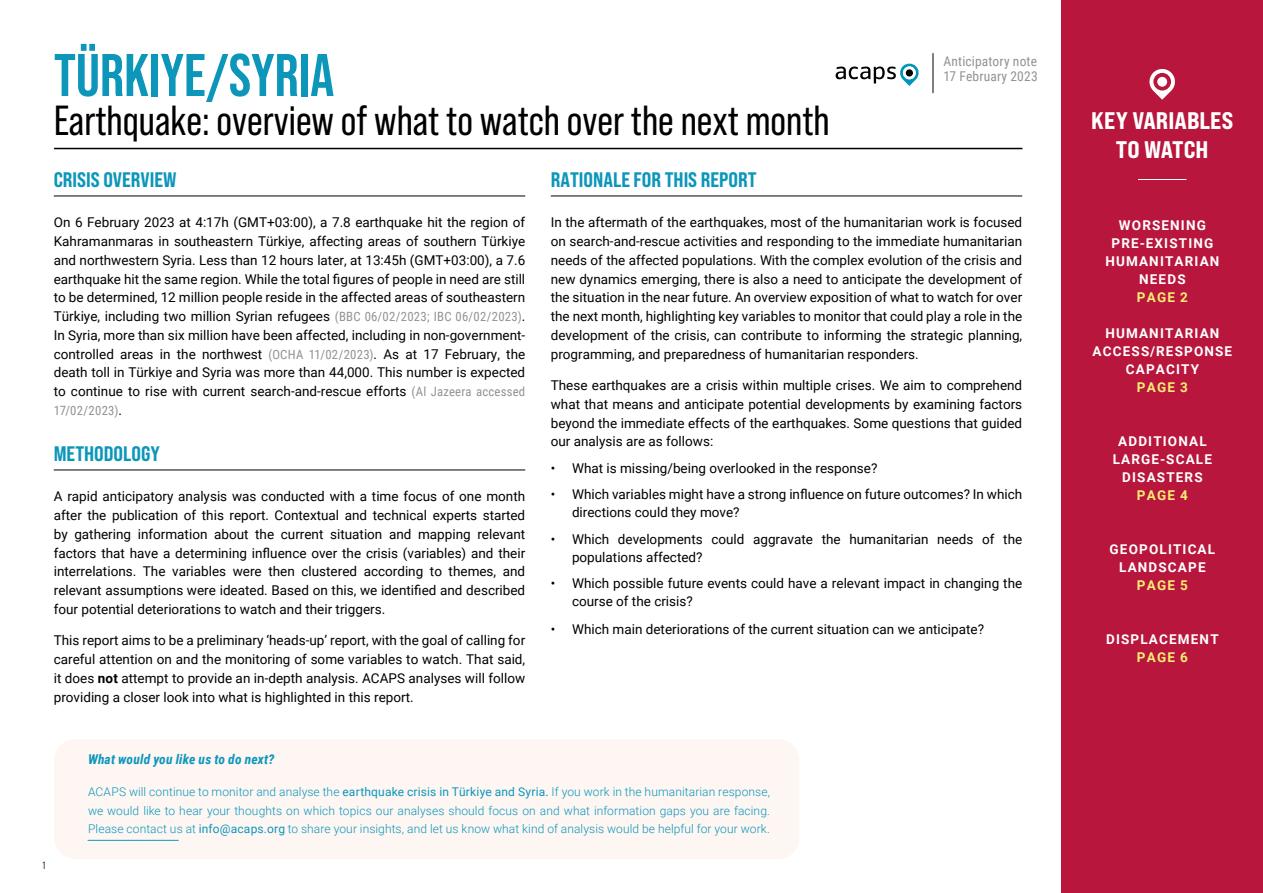
<style>
.page{position:relative;width:1263px;height:893px;background:#fff}
.page>*{position:absolute;margin:0;border:0;box-sizing:border-box;transform-origin:0 0}
.t1{font:700 60px "Bebas Neue Pro";color:#0c96ba}
.t2{font:42px "Bebas Neue Pro";color:#000}
.t3{font:800 expanded 24px/28.8px "Bebas Neue Pro";letter-spacing:.005em;color:#fff;text-align:center}
.t4{font:21px "Bebas Neue Pro Semi Exp X Bold";color:#0c96ba}
.t5{font:13.5px/18.8px "Roboto";color:#000;text-align:justify}
.t6{font:700 13.5px/18px "Roboto";letter-spacing:.085em;color:#fff;text-align:center}
.t7{font:13.5px/15px "Roboto Condensed";letter-spacing:.015em;color:#929292}
.t8{font:italic 700 13.5px "Roboto Condensed";letter-spacing:.01em;color:#0c96ba}
.t9{font:700 13.5px "Roboto";letter-spacing:.085em;color:#f7ed75}
.t10{font:12.75px "Roboto Condensed";letter-spacing:.025em;color:#929292}
.t11{font:300 12px/18.8px "Roboto";letter-spacing:.01em;color:#0c96ba;text-align:justify}
.t12{font:10.5px "Bebas Neue Pro Middle";color:#000}
.s1{font-family:"Roboto Condensed";font-size:12.75px;color:#929292}
.s2{font-family:"Roboto";font-size:13.5px;color:#000}
.s3{font-weight:700}
.s4{font-weight:400}
</style>
<div class="page">
<div style="left:1061px;top:0;width:202px;height:893px;background:#b8163c"></div>
<hr style="left:1138px;top:179px;width:48px;height:1px;background:#fff">
<svg style="left:1149px;top:69px;width:26px;height:31px"></svg>
<div style="left:1157px;top:77px;width:10px;height:10px;background:#fff;border-radius:50%"></div>
<svg style="left:836px;top:64px;width:83px;height:22px"></svg>
<svg style="left:903px;top:66px;width:13px;height:13px"></svg>
<div style="left:906px;top:69px;width:7px;height:8px;background:#000;border-radius:50%"></div>
<hr style="left:933px;top:53px;width:1px;height:40px;background:#000">
<hr style="left:54px;top:196px;width:471px;height:1px;background:#000">
<hr style="left:54px;top:470px;width:471px;height:1px;background:#000">
<hr style="left:551px;top:196px;width:471px;height:1px;background:#000">
<hr style="left:54px;top:148px;width:968px;height:1px;background:#000">
<div style="left:54px;top:739px;width:745px;height:120px;background:#fdf6f3;border-radius:21px"></div>
<hr style="left:88px;top:840px;width:91px;height:1px;background:#0c96ba">
<h1 class="t1" style="left:54px;top:41px;width:282px">TÜRKIYE/SYRIA</h1>
<h2 class="t2" style="left:54px;top:97px;width:777px">Earthquake: overview of what to watch over the next month</h2>
<p class="t7" style="left:943px;top:53px;width:96px">Anticipatory note<br>17 February 2023</p>
<h3 class="t4" style="left:54px;top:167px;width:124px">CRISIS OVERVIEW</h3>
<p class="t5" style="left:54px;top:213px;width:473px">On 6 February 2023 at 4:17h (GMT+03:00), a 7.8 earthquake hit the region of Kahramanmaras in southeastern Türkiye, affecting areas of southern Türkiye and northwestern Syria. Less than 12 hours later, at 13:45h (GMT+03:00), a 7.6 earthquake hit the same region. While the total figures of people in need are still to be determined, 12 million people reside in the affected areas of southeastern Türkiye, including two million Syrian refugees <span class="s1">(BBC 06/02/2023; IBC 06/02/2023)</span>.<br>In Syria, more than six million have been affected, including in non-government&shy;controlled areas in the northwest <span class="s1">(OCHA 11/02/2023)</span>. As at 17 February, the death toll in Türkiye and Syria was more than 44,000. This number is expected to continue to rise with current search-and-rescue efforts <span class="s1">(Al Jazeera accessed</span></p>
<p class="t10" style="left:54px;top:401px;width:70px">17/02/2023)<span class="s2">.</span></p>
<h3 class="t4" style="left:54px;top:441px;width:108px">METHODOLOGY</h3>
<p class="t5" style="left:54px;top:487px;width:473px">A rapid anticipatory analysis was conducted with a time focus of one month after the publication of this report. Contextual and technical experts started by gathering information about the current situation and mapping relevant factors that have a determining influence over the crisis (variables) and their interrelations. The variables were then clustered according to themes, and relevant assumptions were ideated. Based on this, we identified and described four potential deteriorations to watch and their triggers.</p>
<p class="t5" style="left:54px;top:631px;width:473px">This report aims to be a preliminary ‘heads-up’ report, with the goal of calling for careful attention on and the monitoring of some variables to watch. That said, it does <span class="s3">not</span> attempt to provide an in-depth analysis. ACAPS analyses will follow providing a closer look into what is highlighted in this report.</p>
<h3 class="t4" style="left:551px;top:167px;width:207px">RATIONALE FOR THIS REPORT</h3>
<p class="t5" style="left:551px;top:213px;width:473px">In the aftermath of the earthquakes, most of the humanitarian work is focused on search-and-rescue activities and responding to the immediate humanitarian needs of the affected populations. With the complex evolution of the crisis and new dynamics emerging, there is also a need to anticipate the development of the situation in the near future. An overview exposition of what to watch for over the next month, highlighting key variables to monitor that could play a role in the development of the crisis, can contribute to informing the strategic planning, programming, and preparedness of humanitarian responders.</p>
<p class="t5" style="left:551px;top:375px;width:473px">These earthquakes are a crisis within multiple crises. We aim to comprehend what that means and anticipate potential developments by examining factors beyond the immediate effects of the earthquakes. Some questions that guided our analysis are as follows:</p>
<p class="t5" style="left:551px;top:458px;width:328px">• What is missing/being overlooked in the response?</p>
<p class="t5" style="left:572px;top:485px;width:452px;line-height:18px;text-indent:-21px">• Which variables might have a strong influence on future outcomes? In which directions could they move?</p>
<p class="t5" style="left:572px;top:529px;width:452px;line-height:18px;text-indent:-21px">• Which developments could aggravate the humanitarian needs of the populations affected?</p>
<p class="t5" style="left:572px;top:574px;width:452px;line-height:18px;text-indent:-21px">• Which possible future events could have a relevant impact in changing the course of the crisis?</p>
<p class="t5" style="left:551px;top:619px;width:435px">• Which main deteriorations of the current situation can we anticipate?</p>
<p class="t12" style="left:43px;top:859px;width:4px">1</p>
<p class="t8" style="left:88px;top:750px;width:188px">What would you like us to do next?</p>
<p class="t11" style="left:88px;top:782px;width:684px">ACAPS will continue to monitor and analyse the <span class="s4">earthquake crisis in Türkiye and Syria.</span> If you work in the humanitarian response, we would like to hear your thoughts on which topics our analyses should focus on and what information gaps you are facing.<br>Please contact us at <span class="s4">info@acaps.org</span> to share your insights, and let us know what kind of analysis would be helpful for your work.</p>
<h3 class="t3" style="left:1091px;top:106px;width:144px">KEY VARIABLES<br>TO WATCH</h3>
<p class="t6" style="left:1105px;top:216px;width:116px">WORSENING<br>PRE-EXISTING<br>HUMANITARIAN<br>NEEDS</p>
<p class="t9" style="left:1137px;top:288px;width:52px">PAGE 2</p>
<p class="t6" style="left:1092px;top:323px;width:141px">HUMANITARIAN<br>ACCESS/RESPONSE<br>CAPACITY</p>
<p class="t9" style="left:1137px;top:378px;width:52px">PAGE 3</p>
<p class="t6" style="left:1113px;top:431px;width:101px">ADDITIONAL<br>LARGE-SCALE<br>DISASTERS</p>
<p class="t9" style="left:1137px;top:486px;width:52px">PAGE 4</p>
<p class="t6" style="left:1110px;top:539px;width:107px">GEOPOLITICAL<br>LANDSCAPE</p>
<p class="t9" style="left:1137px;top:576px;width:52px">PAGE 5</p>
<p class="t6" style="left:1106px;top:629px;width:114px">DISPLACEMENT</p>
<p class="t9" style="left:1137px;top:647px;width:52px">PAGE 6</p>
</div>
